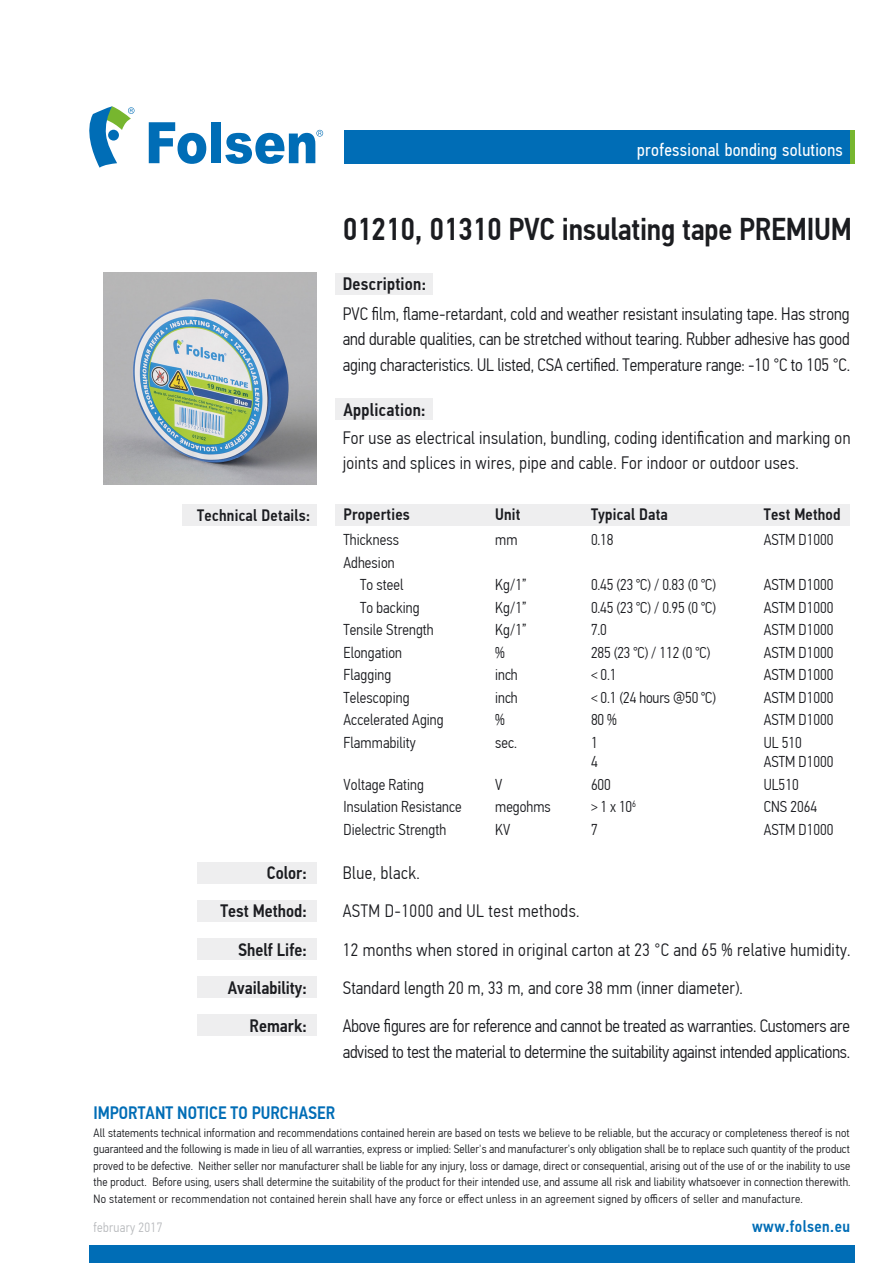
<style>
.page{position:relative;width:893px;height:1263px;background:#fff}
.page>*{position:absolute;margin:0;border:0;box-sizing:border-box;transform-origin:0 0}
.t1{font:500 31.5px "PF Din Text Cond Pro";letter-spacing:-.005em;color:#1b1c20}
.t2{font:300 18px/38.2px "PF Din Text Cond Pro";letter-spacing:.01em;color:#1b1c20}
.t3{font:300 18px "PF Din Text Cond Pro";letter-spacing:-.015em;color:#1b1c20}
.t4{font:500 18px/38px "PF Din Text Cond Pro";color:#1b1c20;text-align:right}
.t5{font:18px "PF Din Text Cond Pro";letter-spacing:.015em;color:#fff}
.t6{font:500 18px "PF Din Text Cond Pro";color:#006db6}
.t7{font:500 16.5px "PF Din Text Cond Pro";letter-spacing:.015em;color:#1b1c20}
.t8{font:500 16.5px "PF Din Text Cond Pro";letter-spacing:.025em;color:#006db6}
.t9{font:300 15.75px/22.5px "PF Din Text Cond Pro";letter-spacing:.005em;color:#1b1c20}
.t10{font:300 13.5px "PF Din Text Cond Pro";letter-spacing:.025em;color:#b8babd}
.t11{font:300 12px/16.5px "PF Din Text Cond Pro";letter-spacing:.025em;color:#1b1c20;text-align:justify;scale:1.04 1}
</style>
<div class="page">
<div style="left:197px;top:863px;width:119px;height:21px;background:#eeeeef"></div>
<div style="left:197px;top:939px;width:119px;height:21px;background:#eeeeef"></div>
<div style="left:335px;top:273px;width:98px;height:21px;background:#eeeeef"></div>
<div style="left:335px;top:399px;width:98px;height:21px;background:#eeeeef"></div>
<div style="left:197px;top:901px;width:119px;height:21px;background:#eeeeef"></div>
<div style="left:182px;top:505px;width:134px;height:21px;background:#eeeeef"></div>
<div style="left:197px;top:977px;width:119px;height:21px;background:#eeeeef"></div>
<div style="left:197px;top:1015px;width:119px;height:21px;background:#eeeeef"></div>
<div style="left:211px;top:122px;width:10px;height:41px;background:#006db6"></div>
<svg style="left:149px;top:122px;width:57px;height:42px"></svg>
<svg style="left:225px;top:130px;width:98px;height:34px"></svg>
<svg style="left:89px;top:106px;width:45px;height:62px"></svg>
<div style="left:108px;top:130px;width:11px;height:11px;background:#006db6;border-radius:50%"></div>
<div style="left:335px;top:505px;width:515px;height:21px;background:#eeeeef"></div>
<div style="left:344px;top:130px;width:506px;height:33px;background:#006db6"></div>
<div style="left:89px;top:1245px;width:766px;height:18px;background:#006db6"></div>
<div style="left:850px;top:130px;width:5px;height:33px;background:#77b62f"></div>
<img style="left:104px;top:272px;width:212px;height:213px">
<h2 class="t5" style="left:637px;top:139px;width:207px">professional bonding solutions</h2>
<h1 class="t1" style="left:343px;top:211px;width:511px">01210, 01310 PVC insulating tape PREMIUM</h1>
<h2 class="t4" style="left:343px;top:265px;width:85px">Description:</h2>
<p class="t2" style="left:343px;top:301px;width:509px;line-height:25.5px;text-align:justify">PVC film, flame-retardant, cold and weather resistant insulating tape. Has strong and durable qualities, can be stretched without tearing. Rubber adhesive has good aging characteristics. UL listed, CSA certified. Temperature range: -10 °C to 105 °C.</p>
<h2 class="t4" style="left:343px;top:391px;width:84px">Application:</h2>
<h3 class="t7" style="left:197px;top:506px;width:114px">Technical Details:</h3>
<h2 class="t4" style="left:220px;top:854px;width:88px">Color:<br>Test Method:</h2>
<h2 class="t4" style="left:228px;top:931px;width:80px">Shelf Life:<br>Availability:<br>Remark:</h2>
<h2 class="t2" style="left:343px;top:425px;width:509px;line-height:25.5px">For use as electrical insulation, bundling, coding identification and marking on joints and splices in wires, pipe and cable. For indoor or outdoor uses.</h2>
<h3 class="t7" style="left:343px;top:505px;width:68px">Properties</h3>
<h3 class="t7" style="left:495px;top:505px;width:27px">Unit</h3>
<h3 class="t7" style="left:591px;top:505px;width:78px">Typical Data</h3>
<h3 class="t7" style="left:764px;top:505px;width:78px">Test Method</h3>
<h3 class="t9" style="left:343px;top:529px;width:57px">Thickness</h3>
<h3 class="t9" style="left:343px;top:551px;width:53px">Adhesion</h3>
<h3 class="t9" style="left:360px;top:574px;width:45px">To steel</h3>
<h3 class="t9" style="left:360px;top:596px;width:61px">To backing</h3>
<h3 class="t9" style="left:343px;top:619px;width:92px">Tensile Strength</h3>
<h3 class="t9" style="left:343px;top:641px;width:60px">Elongation</h3>
<h3 class="t9" style="left:343px;top:664px;width:49px">Flagging</h3>
<h3 class="t9" style="left:343px;top:686px;width:68px">Telescoping</h3>
<h3 class="t9" style="left:343px;top:709px;width:102px">Accelerated Aging</h3>
<h3 class="t9" style="left:343px;top:731px;width:74px">Flammability</h3>
<h3 class="t9" style="left:343px;top:773px;width:120px">Voltage Rating<br>Insulation Resistance<br>Dielectric Strength</h3>
<h3 class="t9" style="left:495px;top:529px;width:24px">mm</h3>
<h3 class="t9" style="left:495px;top:574px;width:33px">Kg/1”<br>Kg/1”<br>Kg/1” % inch inch % sec.</h3>
<h3 class="t9" style="left:495px;top:773px;width:57px">V megohms<br>KV</h3>
<h3 class="t9" style="left:591px;top:529px;width:24px">0.18</h3>
<h3 class="t9" style="left:591px;top:574px;width:127px">0.45 (23 ℃) / 0.83 (0 ℃)<br>0.45 (23 ℃) / 0.95 (0 ℃)<br>7.0<br>285 (23 ℃) / 112 (0 ℃) &lt; 0.1<br>&lt; 0.1 (24 hours @50 ℃)<br>80 %<br>1</h3>
<h3 class="t9" style="left:591px;top:751px;width:47px">4<br>600<br>&gt; 1 x 10<sup>6<br></sup>7</h3>
<h3 class="t9" style="left:764px;top:529px;width:71px">ASTM D1000</h3>
<h3 class="t9" style="left:764px;top:574px;width:71px;text-align:justify">ASTM D1000<br>ASTM D1000<br>ASTM D1000<br>ASTM D1000<br>ASTM D1000<br>ASTM D1000<br>ASTM D1000<br>UL 510</h3>
<h3 class="t9" style="left:764px;top:751px;width:71px">ASTM D1000<br>UL510<br>CNS 2064<br>ASTM D1000</h3>
<p class="t2" style="left:343px;top:854px;width:509px">Blue, black.<br>ASTM D-1000 and UL test methods.<br>12 months when stored in original carton at 23 °C and 65 % relative humidity.<br>Standard length 20 m, 33 m, and core 38 mm (inner diameter).<br>Above figures are for reference and cannot be treated as warranties. Customers are</p>
<h2 class="t3" style="left:343px;top:1041px;width:509px">advised to test the material to determine the suitability against intended applications.</h2>
<h2 class="t6" style="left:94px;top:1102px;width:243px">IMPORTANT NOTICE TO PURCHASER</h2>
<p class="t11" style="left:94px;top:1124px;width:729px">All statements technical information and recommendations contained herein are based on tests we believe to be reliable, but the accuracy or completeness thereof is not guaranteed and the following is made in lieu of all warranties, express or implied: Seller's and manufacturer's only obligation shall be to replace such quantity of the product proved to be defective. Neither seller nor manufacturer shall be liable for any injury, loss or damage, direct or consequential, arising out of the use of or the inability to use the product. Before using, users shall determine the suitability of the product for their intended use, and assume all risk and liability whatsoever in connection therewith.<br>No statement or recommendation not contained herein shall have any force or effect unless in an agreement signed by officers of seller and manufacture.</p>
<p class="t10" style="left:94px;top:1219px;width:70px">february 2017</p>
<h3 class="t8" style="left:752px;top:1216px;width:99px">www.folsen.eu</h3>
</div>
